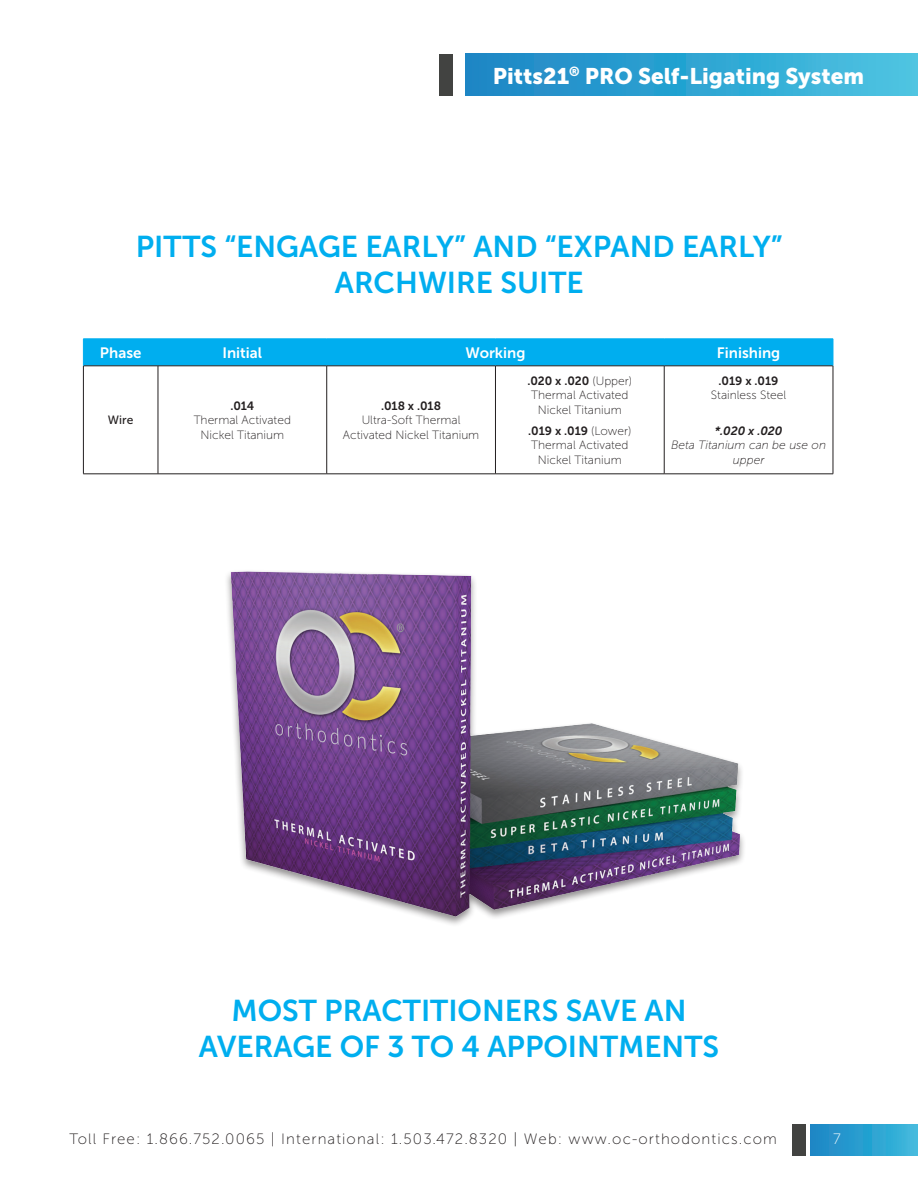
<style>
.page{position:relative;width:918px;height:1188px;background:#fff}
.page>*{position:absolute;margin:0;border:0;box-sizing:border-box;transform-origin:0 0}
.t1{font:30px/36px "Museo Sans 700";color:#00aeef;text-align:center}
.t2{font:22.5px "Museo Sans 900";color:#fff}
.t3{font:15px "Museo Sans 100";letter-spacing:.075em;color:#231f20}
.t4{font:15px "Museo Sans 700";color:#fff}
.t5{font:15px "Museo Sans 100";color:#fff}
.t6{font:12px/14.4px "Museo Sans 100";color:#231f20;text-align:center}
.t7{font:12px "Museo Sans 700";color:#231f20}
.t8{font:italic 12px/14.4px "Museo Sans 100";color:#231f20;text-align:center}
.t9{font:italic 12px "Museo Sans 700";color:#231f20}
.t10{font:12px "Museo Sans 500";color:#231f20}
.s1{font-family:"Museo Sans 100"}
</style>
<div class="page">
<svg style="left:810px;top:1124px;width:108px;height:32px;background:#2b9fd0"></svg>
<div style="left:792px;top:1124px;width:14px;height:32px;background:#424341"></div>
<div style="left:439px;top:54px;width:13px;height:42px;background:#424341"></div>
<svg style="left:466px;top:54px;width:452px;height:42px;background:#30a4d2"></svg>
<svg style="left:84px;top:367px;width:749px;height:107px"></svg>
<hr style="left:83px;top:366px;width:1px;height:108px;background:#231f20">
<hr style="left:158px;top:366px;width:1px;height:108px;background:#231f20">
<hr style="left:326px;top:366px;width:1px;height:108px;background:#231f20">
<hr style="left:495px;top:366px;width:1px;height:108px;background:#231f20">
<hr style="left:664px;top:366px;width:1px;height:108px;background:#231f20">
<hr style="left:833px;top:366px;width:1px;height:108px;background:#231f20">
<hr style="left:83px;top:474px;width:75px;height:1px;background:#231f20">
<hr style="left:158px;top:474px;width:169px;height:1px;background:#231f20">
<hr style="left:327px;top:474px;width:168px;height:1px;background:#231f20">
<hr style="left:495px;top:474px;width:169px;height:1px;background:#231f20">
<hr style="left:664px;top:474px;width:169px;height:1px;background:#231f20">
<hr style="left:83px;top:366px;width:75px;height:1px;background:#231f20">
<hr style="left:158px;top:366px;width:169px;height:1px;background:#231f20">
<hr style="left:327px;top:366px;width:168px;height:1px;background:#231f20">
<hr style="left:495px;top:366px;width:169px;height:1px;background:#231f20">
<hr style="left:664px;top:366px;width:169px;height:1px;background:#231f20">
<div style="left:83px;top:339px;width:751px;height:27px;background:#00aeef"></div>
<img style="left:227px;top:571px;width:517px;height:354px">
<h2 class="t2" style="left:493px;top:63px;width:373px">Pitts21<sup>®</sup> PRO Self-Ligating System</h2>
<h1 class="t1" style="left:136px;top:229px;width:648px">PITTS “ENGAGE EARLY” AND “EXPAND EARLY”<br>ARCHWIRE SUITE</h1>
<p class="t4" style="left:100px;top:344px;width:43px">Phase</p>
<p class="t4" style="left:222px;top:344px;width:41px">Initial</p>
<p class="t4" style="left:465px;top:344px;width:62px">Working</p>
<p class="t4" style="left:717px;top:344px;width:65px">Finishing</p>
<p class="t10" style="left:108px;top:414px;width:27px">Wire</p>
<p class="t7" style="left:230px;top:399px;width:25px">.014</p>
<p class="t6" style="left:194px;top:413px;width:99px">Thermal Activated<br>Nickel Titanium</p>
<p class="t7" style="left:381px;top:399px;width:62px">.018 x .018</p>
<p class="t6" style="left:343px;top:413px;width:138px">Ultra-Soft Thermal<br>Activated Nickel Titanium</p>
<p class="t7" style="left:527px;top:374px;width:106px">.020 x .020 <span class="s1">(Upper)</span></p>
<p class="t6" style="left:531px;top:388px;width:99px">Thermal Activated<br>Nickel Titanium</p>
<p class="t7" style="left:528px;top:424px;width:105px">.019 x .019 <span class="s1">(Lower)</span></p>
<p class="t6" style="left:531px;top:438px;width:99px">Thermal Activated<br>Nickel Titanium</p>
<p class="t7" style="left:719px;top:374px;width:61px">.019 x .019</p>
<p class="t6" style="left:711px;top:388px;width:77px">Stainless Steel</p>
<p class="t9" style="left:715px;top:424px;width:69px">*.020 x .020</p>
<p class="t8" style="left:671px;top:438px;width:157px">Beta Titanium can be use on upper</p>
<h1 class="t1" style="left:199px;top:993px;width:522px">MOST PRACTITIONERS SAVE AN<br>AVERAGE OF 3 TO 4 APPOINTMENTS</h1>
<p class="t3" style="left:69px;top:1131px;width:709px">Toll Free: 1.866.752.0065 | International: 1.503.472.8320 | Web: www.oc-orthodontics.com</p>
<p class="t5" style="left:833px;top:1131px;width:9px">7</p>
</div>
